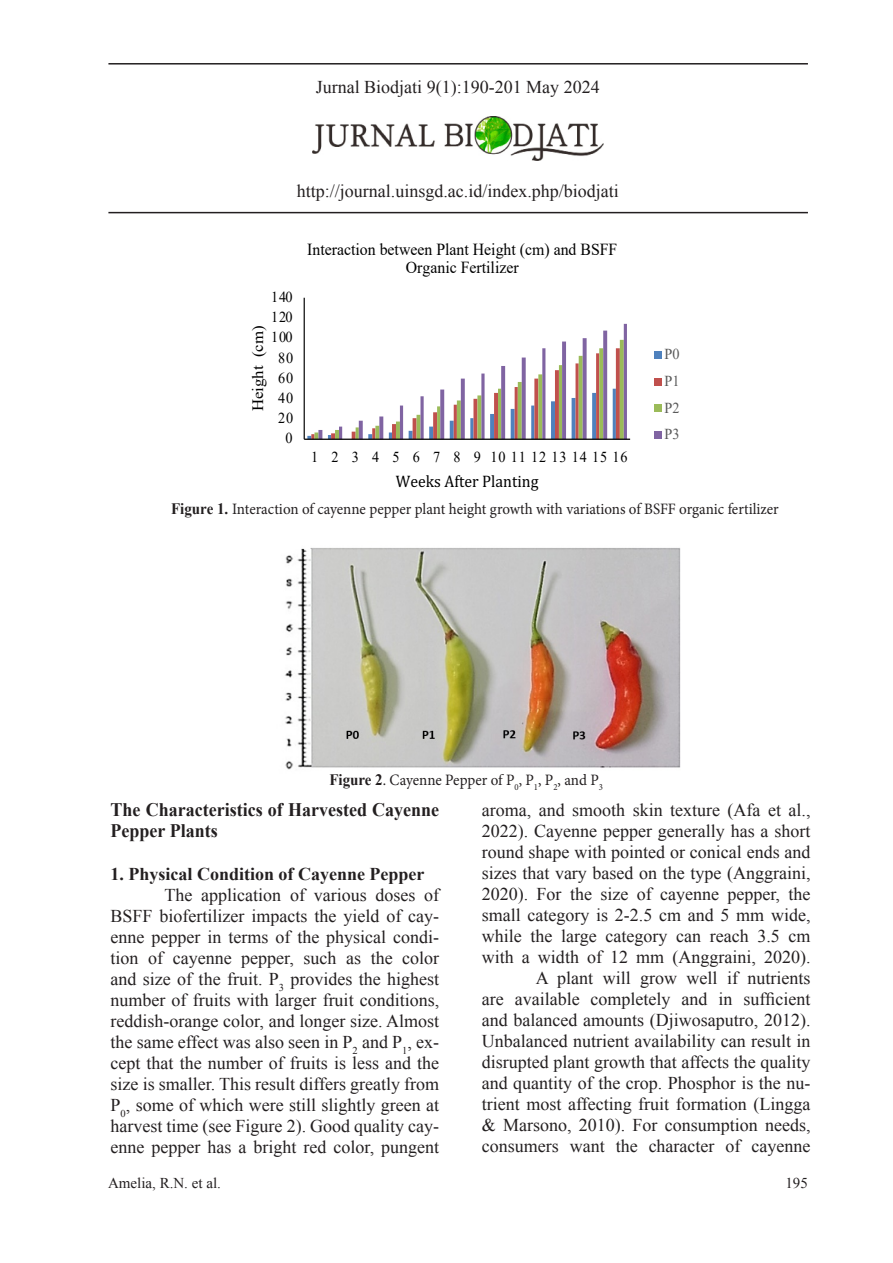
<style>
.page{position:relative;width:893px;height:1263px;background:#fff}
.page>*{position:absolute;margin:0;border:0;box-sizing:border-box;transform-origin:0 0}
.t1{font:700 19.05px/21px "Times New Roman";color:#231f20;scale:.94 1}
.t2{font:18px/21px "Times New Roman";color:#231f20;text-align:justify}
.t3{font:700 18px "Times New Roman";color:#231f20}
.t4{font:16.8px/18.6px "Times New Roman";color:#000;text-align:center;scale:.94 1}
.t5{font:16.8px "Cambria";color:#000;scale:.94 1}
.t6{font:15.9px "Minion Pro";color:#231f20;scale:.94 1}
.t7{font:15.75px "Times New Roman";color:#000;scale:1.06 1}
.t8{font:15.15px "Times New Roman";letter-spacing:.055em;color:#000;scale:.94 1}
.t9{font:15.15px/26.7px "Times New Roman";color:#595959;text-align:justify;scale:.94 1}
.t10{font:15px "Times New Roman";color:#231f20}
.s1{font-family:"Times New Roman";font-weight:700}
</style>
<div class="page">
<hr style="left:108px;top:63px;width:700px;height:2px;background:#231f20">
<img style="left:312px;top:117px;width:291px;height:43px">
<hr style="left:108px;top:212px;width:700px;height:1px;background:#231f20">
<hr style="left:613px;top:389px;width:3px;height:50px;background:#4f81bd">
<svg style="left:592px;top:393px;width:4px;height:46px"></svg>
<hr style="left:572px;top:398px;width:3px;height:41px;background:#4f81bd">
<hr style="left:551px;top:401px;width:4px;height:38px;background:#4f81bd">
<hr style="left:531px;top:405px;width:3px;height:34px;background:#4f81bd">
<svg style="left:511px;top:409px;width:4px;height:30px"></svg>
<svg style="left:490px;top:414px;width:4px;height:25px"></svg>
<hr style="left:470px;top:418px;width:3px;height:21px;background:#4f81bd">
<svg style="left:450px;top:421px;width:4px;height:18px"></svg>
<svg style="left:429px;top:427px;width:4px;height:12px"></svg>
<svg style="left:409px;top:431px;width:4px;height:8px"></svg>
<svg style="left:389px;top:432px;width:3px;height:7px"></svg>
<svg style="left:616px;top:348px;width:4px;height:91px"></svg>
<hr style="left:596px;top:353px;width:3px;height:86px;background:#c0504d">
<svg style="left:575px;top:363px;width:4px;height:76px"></svg>
<svg style="left:555px;top:370px;width:4px;height:69px"></svg>
<svg style="left:534px;top:379px;width:4px;height:60px"></svg>
<hr style="left:515px;top:387px;width:3px;height:52px;background:#c0504d">
<hr style="left:494px;top:393px;width:4px;height:46px;background:#c0504d">
<svg style="left:473px;top:399px;width:4px;height:40px"></svg>
<hr style="left:454px;top:405px;width:3px;height:34px;background:#c0504d">
<svg style="left:433px;top:412px;width:4px;height:27px"></svg>
<svg style="left:413px;top:418px;width:4px;height:21px"></svg>
<hr style="left:392px;top:424px;width:4px;height:15px;background:#c0504d">
<svg style="left:368px;top:428px;width:7px;height:11px"></svg>
<svg style="left:620px;top:340px;width:4px;height:99px"></svg>
<svg style="left:599px;top:348px;width:4px;height:91px"></svg>
<svg style="left:579px;top:356px;width:4px;height:83px"></svg>
<hr style="left:559px;top:365px;width:3px;height:74px;background:#9bbb59">
<svg style="left:538px;top:374px;width:4px;height:65px"></svg>
<svg style="left:518px;top:382px;width:4px;height:57px"></svg>
<hr style="left:498px;top:389px;width:3px;height:50px;background:#9bbb59">
<svg style="left:477px;top:395px;width:4px;height:44px"></svg>
<svg style="left:457px;top:400px;width:4px;height:39px"></svg>
<hr style="left:437px;top:406px;width:3px;height:33px;background:#9bbb59">
<hr style="left:417px;top:415px;width:3px;height:24px;background:#9bbb59">
<svg style="left:396px;top:422px;width:4px;height:17px"></svg>
<svg style="left:375px;top:426px;width:4px;height:13px"></svg>
<svg style="left:352px;top:427px;width:7px;height:12px"></svg>
<hr style="left:624px;top:324px;width:3px;height:115px;background:#8064a2">
<svg style="left:603px;top:331px;width:4px;height:108px"></svg>
<svg style="left:583px;top:338px;width:4px;height:101px"></svg>
<svg style="left:562px;top:342px;width:4px;height:97px"></svg>
<hr style="left:542px;top:348px;width:3px;height:91px;background:#8064a2">
<svg style="left:522px;top:358px;width:4px;height:81px"></svg>
<svg style="left:501px;top:366px;width:4px;height:73px"></svg>
<svg style="left:481px;top:374px;width:4px;height:65px"></svg>
<svg style="left:461px;top:379px;width:4px;height:60px"></svg>
<svg style="left:440px;top:389px;width:4px;height:50px"></svg>
<svg style="left:420px;top:396px;width:4px;height:43px"></svg>
<hr style="left:400px;top:405px;width:3px;height:34px;background:#8064a2">
<svg style="left:379px;top:416px;width:4px;height:23px"></svg>
<svg style="left:359px;top:421px;width:4px;height:18px"></svg>
<svg style="left:328px;top:427px;width:14px;height:12px"></svg>
<svg style="left:307px;top:430px;width:15px;height:9px"></svg>
<hr style="left:304px;top:298px;width:1px;height:141px;background:#000">
<hr style="left:304px;top:439px;width:326px;height:1px;background:#000">
<div style="left:655px;top:352px;width:7px;height:7px;background:#4f81bd"></div>
<div style="left:655px;top:378px;width:7px;height:7px;background:#c0504d"></div>
<div style="left:655px;top:405px;width:7px;height:7px;background:#9bbb59"></div>
<div style="left:655px;top:432px;width:7px;height:7px;background:#8064a2"></div>
<img style="left:285px;top:548px;width:396px;height:222px">
<p class="t2" style="left:316px;top:76px;width:285px">Jurnal Biodjati 9(1):190-201 May 2024</p>
<p class="t2" style="left:297px;top:180px;width:324px">http://journal.uinsgd.ac.id/index.php/biodjati</p>
<p class="t8" style="left:271px;top:286px;width:24px">140</p>
<p class="t8" style="left:271px;top:306px;width:24px">120</p>
<p class="t7" style="left:247px;top:411px;width:83px;rotate:-90deg">Height (cm)</p>
<p class="t8" style="left:271px;top:327px;width:24px">100</p>
<p class="t8" style="left:278px;top:347px;width:17px">80</p>
<p class="t8" style="left:278px;top:367px;width:17px">60</p>
<p class="t8" style="left:278px;top:387px;width:17px">40</p>
<p class="t8" style="left:278px;top:407px;width:17px">20</p>
<p class="t8" style="left:285px;top:428px;width:9px">0</p>
<p class="t4" style="left:307px;top:239px;width:331px">Interaction between Plant Height (cm) and BSFF<br>Organic Fertilizer</p>
<p class="t8" style="left:311px;top:446px;width:338px">1 2 3 4 5 6 7 8 9 10111213141516</p>
<p class="t5" style="left:396px;top:472px;width:153px">Weeks After Planting</p>
<p class="t9" style="left:664px;top:340px;width:17px">P0<br>P1<br>P2<br>P3</p>
<p class="t6" style="left:171px;top:498px;width:648px"><span class="s1">Figure 1.</span> Interaction of cayenne pepper plant height growth with variations of BSFF organic fertilizer</p>
<p class="t6" style="left:329px;top:769px;width:293px"><span class="s1">Figure 2</span>. Cayenne Pepper of P<sub>0</sub>, P<sub>1</sub>, P<sub>2</sub>, and P<sub>3</sub></p>
<p class="t1" style="left:111px;top:798px;width:351px">The Characteristics of Harvested Cayenne<br>Pepper Plants</p>
<p class="t3" style="left:111px;top:861px;width:316px">1. Physical Condition of Cayenne Pepper</p>
<p class="t2" style="left:111px;top:884px;width:330px;text-indent:54px">The application of various doses of BSFF biofertilizer impacts the yield of cay&shy;enne pepper in terms of the physical condi&shy;tion of cayenne pepper, such as the color and size of the fruit. P<sub>3</sub> provides the highest number of fruits with larger fruit conditions, reddish-orange color, and longer size. Almost the same effect was also seen in P<sub>2</sub> and P<sub>1</sub>, ex&shy;cept that the number of fruits is less and the size is smaller. This result differs greatly from P<sub>0</sub>, some of which were still slightly green at harvest time (see Figure 2). Good quality cay&shy;enne pepper has a bright red color, pungent</p>
<p class="t2" style="left:482px;top:799px;width:330px">aroma, and smooth skin texture (Afa et al., 2022). Cayenne pepper generally has a short round shape with pointed or conical ends and sizes that vary based on the type (Anggraini, 2020). For the size of cayenne pepper, the small category is 2-2.5 cm and 5 mm wide, while the large category can reach 3.5 cm with a width of 12 mm (Anggraini, 2020).</p>
<p class="t2" style="left:482px;top:967px;width:330px;text-indent:54px">A plant will grow well if nutrients are available completely and in sufficient and balanced amounts (Djiwosaputro, 2012).<br>Unbalanced nutrient availability can result in disrupted plant growth that affects the quality and quantity of the crop. Phosphor is the nu&shy;trient most affecting fruit formation (Lingga &amp; Marsono, 2010). For consumption needs, consumers want the character of cayenne</p>
<p class="t10" style="left:108px;top:1173px;width:114px">Amelia, R.N. et al.</p>
<p class="t10" style="left:785px;top:1173px;width:24px">195</p>
</div>
